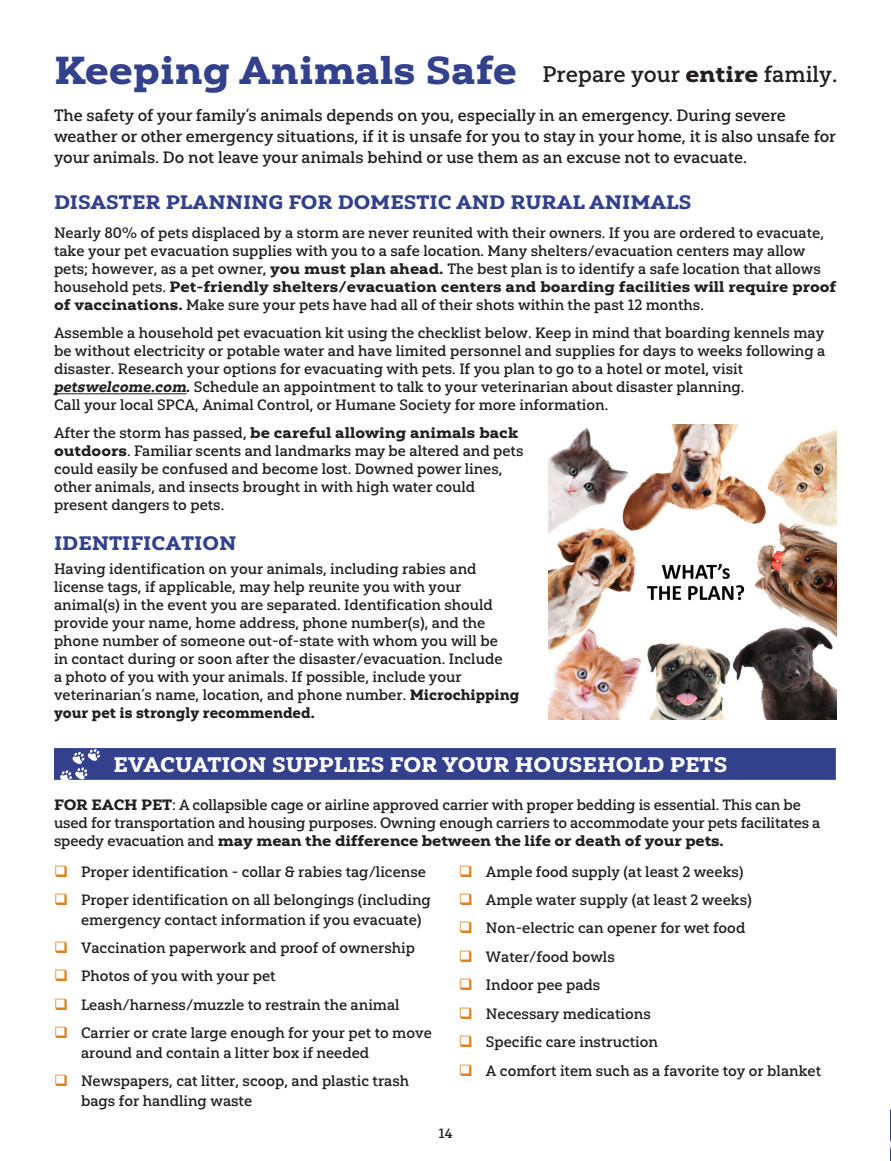
<style>
.page{position:relative;width:891px;height:1161px;background:#fff}
.page>*{position:absolute;margin:0;border:0;box-sizing:border-box;transform-origin:0 0}
.t1{font:900 expanded 39px "Yorkten Slab";color:#33408c}
.t2{font:22.5px "Yorkten Slab Nor Med";color:#231f20}
.t3{font:900 expanded 21px "Yorkten Slab";color:#fff}
.t4{font:900 expanded 19.5px "Yorkten Slab";color:#33408c}
.t5{font:16.5px/21px "Yorkten Slab Nor Med";color:#231f20}
.t6{font:15px/18px "Yorkten Slab Nor Med";color:#231f20}
.t7{font:900 expanded 15px "Yorkten Slab";color:#231f20}
.t8{font:15px "Yorkten Slab Nor Bla";color:#231f20}
.t9{font:500 expanded 13.5px "Yorkten Slab";color:#231f20}
.s1{font-family:"Yorkten Slab";font-weight:900;font-stretch:expanded}
.s2{font-family:"Yorkten Slab Nor Med";font-weight:400;font-stretch:normal}
.s3{font-family:"Yorkten Slab";font-weight:900;font-style:italic;font-stretch:expanded}
.s4{font-family:"Yorkten Slab Nor Bla"}
</style>
<div class="page">
<img style="left:548px;top:425px;width:289px;height:295px">
<hr style="left:54px;top:393px;width:133px;height:1px;background:#231f20">
<div style="left:54px;top:748px;width:782px;height:32px;background:#33408c"></div>
<svg style="left:59px;top:748px;width:41px;height:32px"></svg>
<svg style="left:890px;top:1109px;width:1px;height:52px"></svg>
<h1 class="t1" style="left:54px;top:46px;width:465px">Keeping Animals Safe</h1>
<h2 class="t2" style="left:543px;top:61px;width:296px">Prepare your <span class="s1">entire</span> family.</h2>
<p class="t5" style="left:54px;top:105px;width:784px">The safety of your family’s animals depends on you, especially in an emergency. During severe weather or other emergency situations, if it is unsafe for you to stay in your home, it is also unsafe for your animals. Do not leave your animals behind or use them as an excuse not to evacuate.</p>
<h3 class="t4" style="left:54px;top:190px;width:639px">DISASTER PLANNING FOR DOMESTIC AND RURAL ANIMALS</h3>
<p class="t6" style="left:54px;top:224px;width:772px">Nearly 80% of pets displaced by a storm are never reunited with their owners. If you are ordered to evacuate, take your pet evacuation supplies with you to a safe location. Many shelters/evacuation centers may allow pets; however, as a pet owner, <span class="s1">you must plan ahead.</span> The best plan is to identify a safe location that allows</p>
<p class="t7" style="left:54px;top:278px;width:784px"><span class="s2">household pets.</span> Pet-friendly shelters/evacuation centers and boarding facilities will require proof</p>
<p class="t6" style="left:54px;top:291px;width:772px;line-height:28px"><span class="s1">of vaccinations.</span> Make sure your pets have had all of their shots within the past 12 months.<br>Assemble a household pet evacuation kit using the checklist below. Keep in mind that boarding kennels may</p>
<p class="t6" style="left:54px;top:342px;width:773px">be without electricity or potable water and have limited personnel and supplies for days to weeks following a disaster. Research your options for evacuating with pets. If you plan to go to a hotel or motel, visit <span class="s3">petswelcome.com.</span> Schedule an appointment to talk to your veterinarian about disaster planning.<br>Call your local SPCA, Animal Control, or Humane Society for more information.</p>
<p class="t7" style="left:54px;top:424px;width:466px"><span class="s2">After the storm has passed,</span> be careful allowing animals back</p>
<p class="t6" style="left:54px;top:442px;width:471px"><span class="s1">outdoors</span>. Familiar scents and landmarks may be altered and pets could easily be confused and become lost. Downed power lines, other animals, and insects brought in with high water could present dangers to pets.</p>
<h3 class="t4" style="left:54px;top:531px;width:184px">IDENTIFICATION</h3>
<p class="t6" style="left:54px;top:559px;width:467px">Having identification on your animals, including rabies and license tags, if applicable, may help reunite you with your animal(s) in the event you are separated. Identification should provide your name, home address, phone number(s), and the phone number of someone out-of-state with whom you will be<br>in contact during or soon after the disaster/evacuation. Include<br>a photo of you with your animals. If possible, include your veterinarian’s name, location, and phone number. <span class="s4">Microchipping</span></p>
<p class="t8" style="left:54px;top:703px;width:262px">your pet is strongly recommended.</p>
<h3 class="t3" style="left:114px;top:751px;width:615px">EVACUATION SUPPLIES FOR YOUR HOUSEHOLD PETS</h3>
<p class="t6" style="left:54px;top:796px;width:768px"><span class="s1">FOR EACH PET</span>: A collapsible cage or airline approved carrier with proper bedding is essential. This can be used for transportation and housing purposes. Owning enough carriers to accommodate your pets facilitates a</p>
<p class="t7" style="left:54px;top:832px;width:671px"><span class="s2">speedy evacuation and</span> may mean the difference between the life or death of your pets.</p>
<p class="t6" style="left:81px;top:857px;width:351px;line-height:28.3px">Proper identification - collar &amp; rabies tag/license<br>Proper identification on all belongings (including</p>
<p class="t6" style="left:81px;top:905px;width:352px;line-height:28.3px">emergency contact information if you evacuate)<br>Vaccination paperwork and proof of ownership Photos of you with your pet Leash/harness/muzzle to restrain the animal Carrier or crate large enough for your pet to move</p>
<p class="t6" style="left:81px;top:1038px;width:330px;line-height:28.3px">around and contain a litter box if needed<br>Newspapers, cat litter, scoop, and plastic trash</p>
<p class="t6" style="left:81px;top:1091px;width:173px">bags for handling waste</p>
<p class="t9" style="left:438px;top:1125px;width:16px">14</p>
<p class="t6" style="left:486px;top:857px;width:337px;line-height:28.3px">Ample food supply (at least 2 weeks)<br>Ample water supply (at least 2 weeks)<br>Non-electric can opener for wet food<br>Water/food bowls<br>Indoor pee pads<br>Necessary medications<br>Specific care instruction<br>A comfort item such as a favorite toy or blanket</p>
</div>
